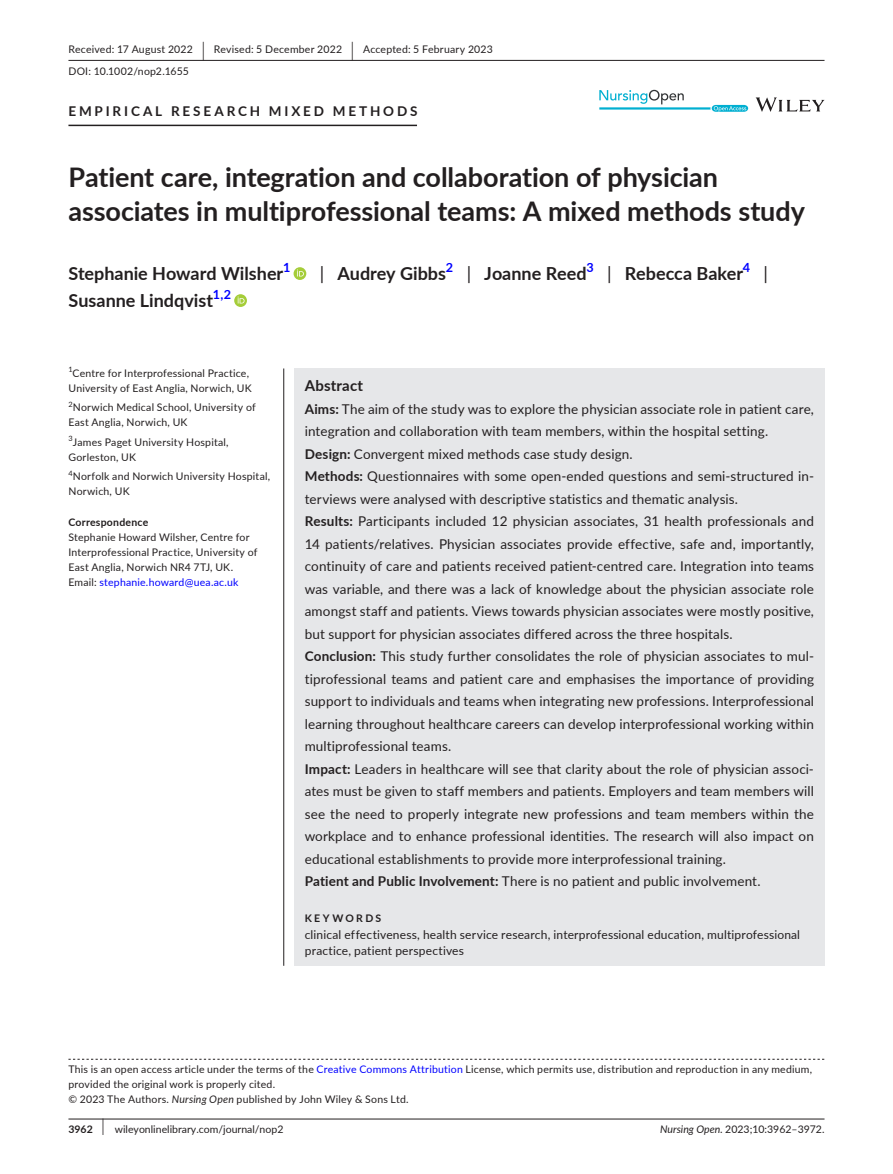
<style>
.page{position:relative;width:893px;height:1174px;background:#fff}
.page>*{position:absolute;margin:0;border:0;box-sizing:border-box;transform-origin:0 0}
.t1{font:700 27px/34.5px "Lato";letter-spacing:-.005em;color:#231f20}
.t2{font:700 18px "Lato";color:#231f20}
.t3{font:18px "Lato";color:#231f20}
.t4{font:700 15px "Lato";letter-spacing:.015em;color:#231f20}
.t5{font:13.5px/22.5px "Lato";letter-spacing:.01em;color:#231f20}
.t6{font:700 13.5px "Lato";letter-spacing:.21em;color:#231f20}
.t7{font:700 12.6px "Lato";color:#00f}
.t8{font:12px/16.5px "Lato";letter-spacing:.015em;color:#231f20}
.t9{font:10.5px/15px "Lato";letter-spacing:.02em;color:#231f20}
.t10{font:10.5px "Lato";color:#231f20}
.t11{font:700 10.5px "Lato";letter-spacing:.02em;color:#231f20}
.t12{font:700 10.5px "Lato";letter-spacing:.22em;color:#231f20}
.t13{font:7.35px "Lato";color:#231f20}
.s1{font-size:19.65px}
.s2{font-weight:400}
.s3{color:#00f}
.s4{font-weight:700}
.s5{font-style:italic}
.s6{font-size:17.4px}
</style>
<div class="page">
<hr style="left:68px;top:1118px;width:756px;height:1px;background:#231f20">
<svg style="left:756px;top:97px;width:68px;height:15px"></svg>
<svg style="left:599px;top:90px;width:149px;height:22px"></svg>
<hr style="left:68px;top:60px;width:756px;height:1px;background:#231f20">
<hr style="left:68px;top:125px;width:349px;height:1px;background:#231f20">
<svg style="left:294px;top:267px;width:12px;height:13px"></svg>
<svg style="left:297px;top:269px;width:7px;height:7px"></svg>
<svg style="left:234px;top:294px;width:13px;height:13px"></svg>
<svg style="left:238px;top:296px;width:7px;height:7px"></svg>
<svg style="left:68px;top:1058px;width:756px;height:1px"></svg>
<div style="left:294px;top:368px;width:530px;height:597px;background:#e6e7e9"></div>
<hr style="left:283px;top:368px;width:1px;height:597px;background:#231f20">
<p class="t9" style="left:68px;top:38px;width:426px;line-height:21.8px">Received: 17 August 2022 <span class="s1">|</span> Revised: 5 December 2022 <span class="s1">|</span> Accepted: 5 February 2023<br>DOI: 10.1002/nop2.1655</p>
<p class="t6" style="left:68px;top:101px;width:350px">EMPIRICAL RESEARCH MIXED METHODS</p>
<h1 class="t1" style="left:68px;top:159px;width:738px">Patient care, integration and collaboration of physician associates in multiprofessional teams: A mixed methods study</h1>
<h2 class="t2" style="left:68px;top:260px;width:216px">Stephanie Howard Wilsher</h2>
<p class="t7" style="left:283px;top:258px;width:9px">1</p>
<h2 class="t2" style="left:320px;top:260px;width:128px"><span class="s2">|</span> Audrey Gibbs</h2>
<p class="t7" style="left:446px;top:258px;width:9px">2</p>
<h2 class="t2" style="left:467px;top:260px;width:121px"><span class="s2">|</span> Joanne Reed</h2>
<p class="t7" style="left:586px;top:258px;width:9px">3</p>
<h2 class="t2" style="left:607px;top:260px;width:137px"><span class="s2">|</span> Rebecca Baker</h2>
<p class="t7" style="left:743px;top:258px;width:9px">4</p>
<h2 class="t3" style="left:764px;top:260px;width:6px">|</h2>
<h2 class="t2" style="left:68px;top:287px;width:146px">Susanne Lindqvist</h2>
<p class="t7" style="left:213px;top:285px;width:20px">1,2</p>
<p class="t13" style="left:68px;top:364px;width:6px">1</p>
<p class="t9" style="left:68px;top:365px;width:185px;text-align:center">Centre for Interprofessional Practice,<br>University of East Anglia, Norwich, UK</p>
<p class="t9" style="left:68px;top:400px;width:189px"><sup>2</sup>Norwich Medical School, University of<br>East Anglia, Norwich, UK</p>
<p class="t9" style="left:68px;top:434px;width:162px"><sup>3</sup>James Paget University Hospital,<br>Gorleston, UK</p>
<p class="t9" style="left:68px;top:469px;width:203px"><sup>4</sup>Norfolk and Norwich University Hospital,<br>Norwich, UK</p>
<p class="t11" style="left:68px;top:514px;width:81px">Correspondence</p>
<p class="t9" style="left:68px;top:529px;width:190px">Stephanie Howard Wilsher, Centre for Interprofessional Practice, University of East Anglia, Norwich NR4 7TJ, UK.<br>Email: <span class="s3">stephanie.howard@uea.ac.uk</span></p>
<p class="t4" style="left:305px;top:374px;width:60px">Abstract</p>
<p class="t5" style="left:305px;top:397px;width:511px"><span class="s4">Aims:</span> The aim of the study was to explore the physician associate role in patient care, integration and collaboration with team members, within the hospital setting.<br><span class="s4">Design:</span> Convergent mixed methods case study design.<br><span class="s4">Methods:</span> Questionnaires with some open-ended questions and semi-structured in&shy;terviews were analysed with descriptive statistics and thematic analysis.<br><span class="s4">Results:</span> Participants included 12 physician associates, 31 health professionals and 14 patients/relatives. Physician associates provide effective, safe and, importantly, continuity of care and patients received patient-centred care. Integration into teams was variable, and there was a lack of knowledge about the physician associate role amongst staff and patients. Views towards physician associates were mostly positive, but support for physician associates differed across the three hospitals.<br><span class="s4">Conclusion:</span> This study further consolidates the role of physician associates to mul&shy;tiprofessional teams and patient care and emphasises the importance of providing support to individuals and teams when integrating new professions. Interprofessional learning throughout healthcare careers can develop interprofessional working within multiprofessional teams.<br><span class="s4">Impact:</span> Leaders in healthcare will see that clarity about the role of physician associ&shy;ates must be given to staff members and patients. Employers and team members will see the need to properly integrate new professions and team members within the workplace and to enhance professional identities. The research will also impact on educational establishments to provide more interprofessional training.<br><span class="s4">Patient and Public Involvement:</span> There is no patient and public involvement.</p>
<p class="t12" style="left:305px;top:910px;width:78px">KEYWORDS</p>
<p class="t8" style="left:305px;top:925px;width:497px">clinical effectiveness, health service research, interprofessional education, multiprofessional practice, patient perspectives</p>
<p class="t9" style="left:68px;top:1061px;width:745px">This is an open access article under the terms of the <span class="s3">Creative Commons Attribution</span> License, which permits use, distribution and reproduction in any medium, provided the original work is properly cited.<br>© 2023 The Authors. <span class="s5">Nursing Open</span> published by John Wiley &amp; Sons Ltd.</p>
<p class="t10" style="left:68px;top:1121px;width:216px"><span class="s4">3962</span> <span class="s6">|</span> wileyonlinelibrary.com/journal/nop2</p>
<p class="t10" style="left:660px;top:1121px;width:166px"><span class="s5">Nursing Open.</span> 2023;10:3962–3972.</p>
</div>
